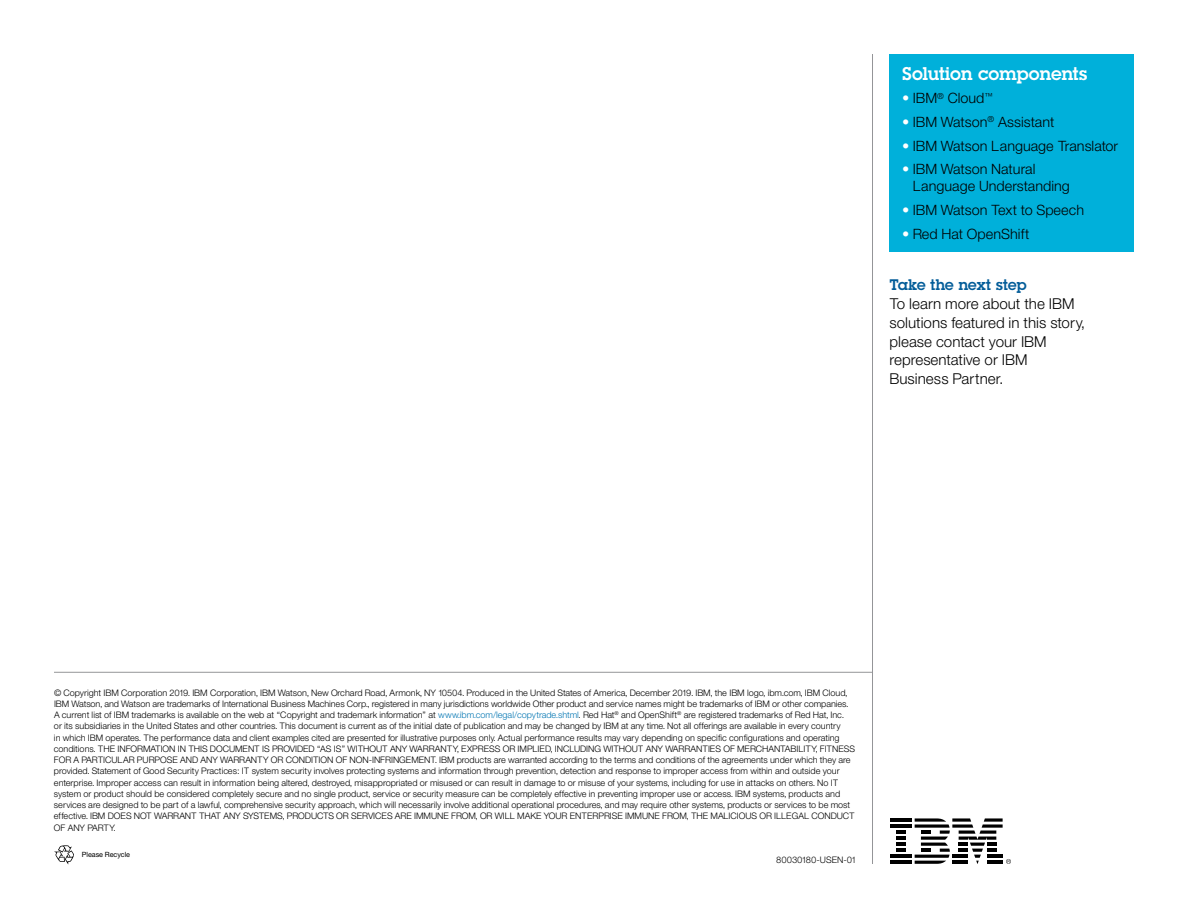
<style>
.page{position:relative;width:1188px;height:918px;background:#fff}
.page>*{position:absolute;margin:0;border:0;box-sizing:border-box;transform-origin:0 0}
.t1{font:18px "Lubalin Demifor IBM";color:#fff}
.t2{font:15px/18.8px "Helv Neue Lightfor IBM";color:#000}
.t3{font:15px "Lubalin Demifor IBM";letter-spacing:-.005em;color:#045d99}
.t4{font:14.25px/17.2px "Helv Neue Lightfor IBM";color:#000}
.t5{font:9px/11.2px "Helv Neue Lightfor IBM";letter-spacing:-.005em;color:#000}
.t6{font:7.2px "Helvetica Neue";letter-spacing:-.01em;color:#000}
.s1{color:#fff}
.s2{color:#0075b2}
</style>
<div class="page">
<hr style="left:872px;top:54px;width:1px;height:810px;background:#949598">
<hr style="left:54px;top:672px;width:818px;height:1px;background:#949598">
<div style="left:890px;top:54px;width:244px;height:197px;background:#00b0da"></div>
<svg style="left:54px;top:845px;width:20px;height:20px"></svg>
<hr style="left:890px;top:818px;width:22px;height:4px;background:#000">
<hr style="left:890px;top:824px;width:22px;height:4px;background:#000">
<hr style="left:890px;top:855px;width:22px;height:3px;background:#000">
<svg style="left:896px;top:831px;width:9px;height:21px"></svg>
<hr style="left:890px;top:861px;width:22px;height:3px;background:#000">
<svg style="left:915px;top:818px;width:96px;height:46px"></svg>
<h1 class="t1" style="left:902px;top:61px;width:187px">Solution components</h1>
<h3 class="t4" style="left:902px;top:89px;width:92px"><span class="s1">•</span> IBM<sup>®</sup> Cloud<sup>™</sup></h3>
<h3 class="t4" style="left:902px;top:113px;width:154px"><span class="s1">•</span> IBM Watson<sup>®</sup> Assistant</h3>
<h3 class="t4" style="left:902px;top:137px;width:217px"><span class="s1">•</span> IBM Watson Language Translator</h3>
<h3 class="t4" style="left:913px;top:160px;width:159px;text-indent:-11px"><span class="s1">•</span> IBM Watson Natural<br>Language Understanding</h3>
<h3 class="t4" style="left:902px;top:201px;width:183px"><span class="s1">•</span> IBM Watson Text to Speech</h3>
<h3 class="t4" style="left:902px;top:225px;width:129px"><span class="s1">•</span> Red Hat OpenShift</h3>
<h2 class="t3" style="left:890px;top:275px;width:139px">Take the next step</h2>
<h2 class="t2" style="left:890px;top:294px;width:197px">To learn more about the IBM solutions featured in this story, please contact your IBM representative or IBM<br>Business Partner.</h2>
<p class="t5" style="left:54px;top:687px;width:803px">© Copyright IBM Corporation 2019. IBM Corporation, IBM Watson, New Orchard Road, Armonk, NY 10504. Produced in the United States of America, December 2019. IBM, the IBM logo, ibm.com, IBM Cloud, IBM Watson, and Watson are trademarks of International Business Machines Corp., registered in many jurisdictions worldwide Other product and service names might be trademarks of IBM or other companies.<br>A current list of IBM trademarks is available on the web at “Copyright and trademark information” at <span class="s2">www.ibm.com/legal/copytrade.shtml</span>. Red Hat<sup>®</sup> and OpenShift<sup>®</sup> are registered trademarks of Red Hat, Inc.<br>or its subsidiaries in the United States and other countries. This document is current as of the initial date of publication and may be changed by IBM at any time. Not all offerings are available in every country<br>in which IBM operates. The performance data and client examples cited are presented for illustrative purposes only. Actual performance results may vary depending on specific configurations and operating conditions. THE INFORMATION IN THIS DOCUMENT IS PROVIDED “AS IS” WITHOUT ANY WARRANTY, EXPRESS OR IMPLIED, INCLUDING WITHOUT ANY WARRANTIES OF MERCHANTABILITY, FITNESS FOR A PARTICULAR PURPOSE AND ANY WARRANTY OR CONDITION OF NON-INFRINGEMENT. IBM products are warranted according to the terms and conditions of the agreements under which they are provided. Statement of Good Security Practices: IT system security involves protecting systems and information through prevention, detection and response to improper access from within and outside your enterprise. Improper access can result in information being altered, destroyed, misappropriated or misused or can result in damage to or misuse of your systems, including for use in attacks on others. No IT system or product should be considered completely secure and no single product, service or security measure can be completely effective in preventing improper use or access. IBM systems, products and services are designed to be part of a lawful, comprehensive security approach, which will necessarily involve additional operational procedures, and may require other systems, products or services to be most effective. IBM DOES NOT WARRANT THAT ANY SYSTEMS, PRODUCTS OR SERVICES ARE IMMUNE FROM, OR WILL MAKE YOUR ENTERPRISE IMMUNE FROM, THE MALICIOUS OR ILLEGAL CONDUCT OF ANY PARTY.</p>
<p class="t5" style="left:776px;top:854px;width:81px">80030180-USEN-01</p>
<p class="t6" style="left:82px;top:850px;width:50px">Please Recycle</p>
</div>
